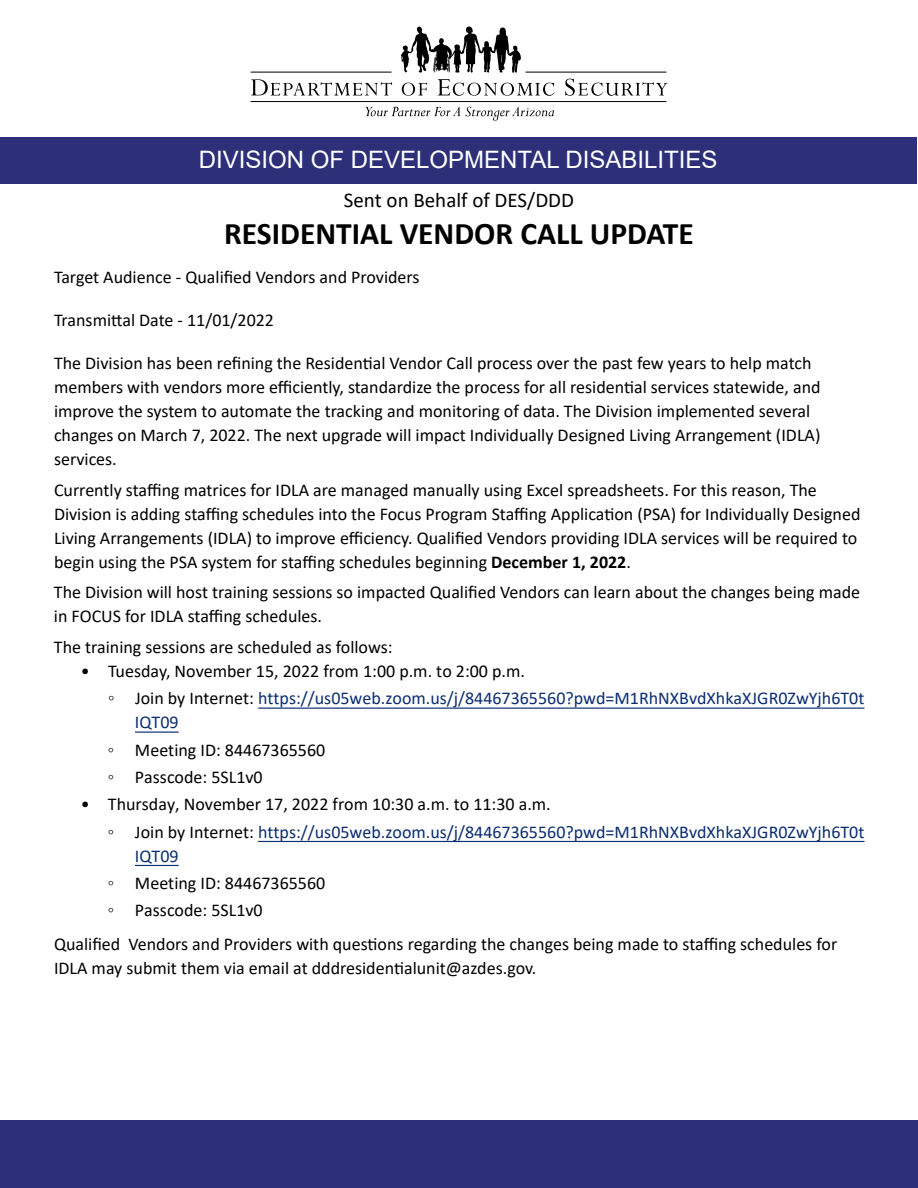
<style>
.page{position:relative;width:918px;height:1188px;background:#fff}
.page>*{position:absolute;margin:0;border:0;box-sizing:border-box;transform-origin:0 0}
.t1{font:700 31.5px "Calibri";color:#000}
.t2{font:24px "Arial";color:#fff}
.t3{font:21px "Calibri";color:#000}
.t4{font:18px/24px "Calibri";color:#000}
.t5{font:18px/27.3px "Calibri";color:#0b2d72}
.s1{font-weight:700}
.s2{color:#000}
</style>
<div class="page">
<div style="left:0;top:1120px;width:918px;height:68px;background:#2d3079"></div>
<div style="left:1px;top:138px;width:916px;height:46px;background:#2d3079"></div>
<svg style="left:251px;top:79px;width:141px;height:16px"></svg>
<svg style="left:366px;top:107px;width:188px;height:14px"></svg>
<svg style="left:401px;top:27px;width:120px;height:46px"></svg>
<svg style="left:402px;top:83px;width:25px;height:13px"></svg>
<svg style="left:438px;top:79px;width:116px;height:17px"></svg>
<svg style="left:565px;top:79px;width:102px;height:17px"></svg>
<hr style="left:251px;top:72px;width:141px;height:1px;background:#000">
<hr style="left:526px;top:72px;width:140px;height:1px;background:#000">
<hr style="left:251px;top:101px;width:415px;height:1px;background:#000">
<hr style="left:258px;top:708px;width:607px;height:1px;background:#0b2d72">
<hr style="left:135px;top:732px;width:44px;height:1px;background:#0b2d72">
<hr style="left:258px;top:841px;width:607px;height:1px;background:#0b2d72">
<hr style="left:135px;top:865px;width:44px;height:1px;background:#0b2d72">
<h2 class="t2" style="left:199px;top:143px;width:520px">DIVISION OF DEVELOPMENTAL DISABILITIES</h2>
<p class="t3" style="left:344px;top:185px;width:232px">Sent on Behalf of DES/DDD</p>
<h1 class="t1" style="left:224px;top:212px;width:471px">RESIDENTIAL VENDOR CALL UPDATE</h1>
<p class="t4" style="left:54px;top:264px;width:367px">Target Audience - Qualified Vendors and Providers</p>
<p class="t4" style="left:54px;top:307px;width:222px">Transmittal Date - 11/01/2022</p>
<p class="t4" style="left:54px;top:350px;width:768px">The Division has been refining the Residential Vendor Call process over the past few years to help match members with vendors more efficiently, standardize the process for all residential services statewide, and improve the system to automate the tracking and monitoring of data. The Division implemented several changes on March 7, 2022. The next upgrade will impact Individually Designed Living Arrangement (IDLA) services.</p>
<p class="t4" style="left:54px;top:477px;width:808px">Currently staffing matrices for IDLA are managed manually using Excel spreadsheets. For this reason, The Division is adding staffing schedules into the Focus Program Staffing Application (PSA) for Individually Designed Living Arrangements (IDLA) to improve efficiency. Qualified Vendors providing IDLA services will be required to begin using the PSA system for staffing schedules beginning <span class="s1">December 1, 2022</span>.</p>
<p class="t4" style="left:54px;top:580px;width:808px">The Division will host training sessions so impacted Qualified Vendors can learn about the changes being made in FOCUS for IDLA staffing schedules.</p>
<p class="t4" style="left:54px;top:635px;width:340px">The training sessions are scheduled as follows:</p>
<p class="t5" style="left:108px;top:657px;width:758px;text-indent:-27px"><span class="s2">• Tuesday, November 15, 2022 from 1:00 p.m. to 2:00 p.m.<br>◦ Join by Internet:</span> https://us05web.zoom.us/j/84467365560?pwd=M1RhNXBvdXhkaXJGR0ZwYjh6T0t</p>
<p class="t5" style="left:135px;top:708px;width:45px">IQT09</p>
<p class="t4" style="left:108px;top:736px;width:219px;line-height:27.3px">◦ Meeting ID: 84467365560 ◦ Passcode: 5SL1v0</p>
<p class="t5" style="left:108px;top:790px;width:758px;text-indent:-27px"><span class="s2">• Thursday, November 17, 2022 from 10:30 a.m. to 11:30 a.m.<br>◦ Join by Internet:</span> https://us05web.zoom.us/j/84467365560?pwd=M1RhNXBvdXhkaXJGR0ZwYjh6T0t</p>
<p class="t5" style="left:135px;top:842px;width:45px">IQT09</p>
<p class="t4" style="left:108px;top:869px;width:219px;line-height:27.3px">◦ Meeting ID: 84467365560 ◦ Passcode: 5SL1v0</p>
<p class="t4" style="left:54px;top:932px;width:785px">Qualified Vendors and Providers with questions regarding the changes being made to staffing schedules for<br>IDLA may submit them via email at dddresidentialunit@azdes.gov.</p>
</div>
